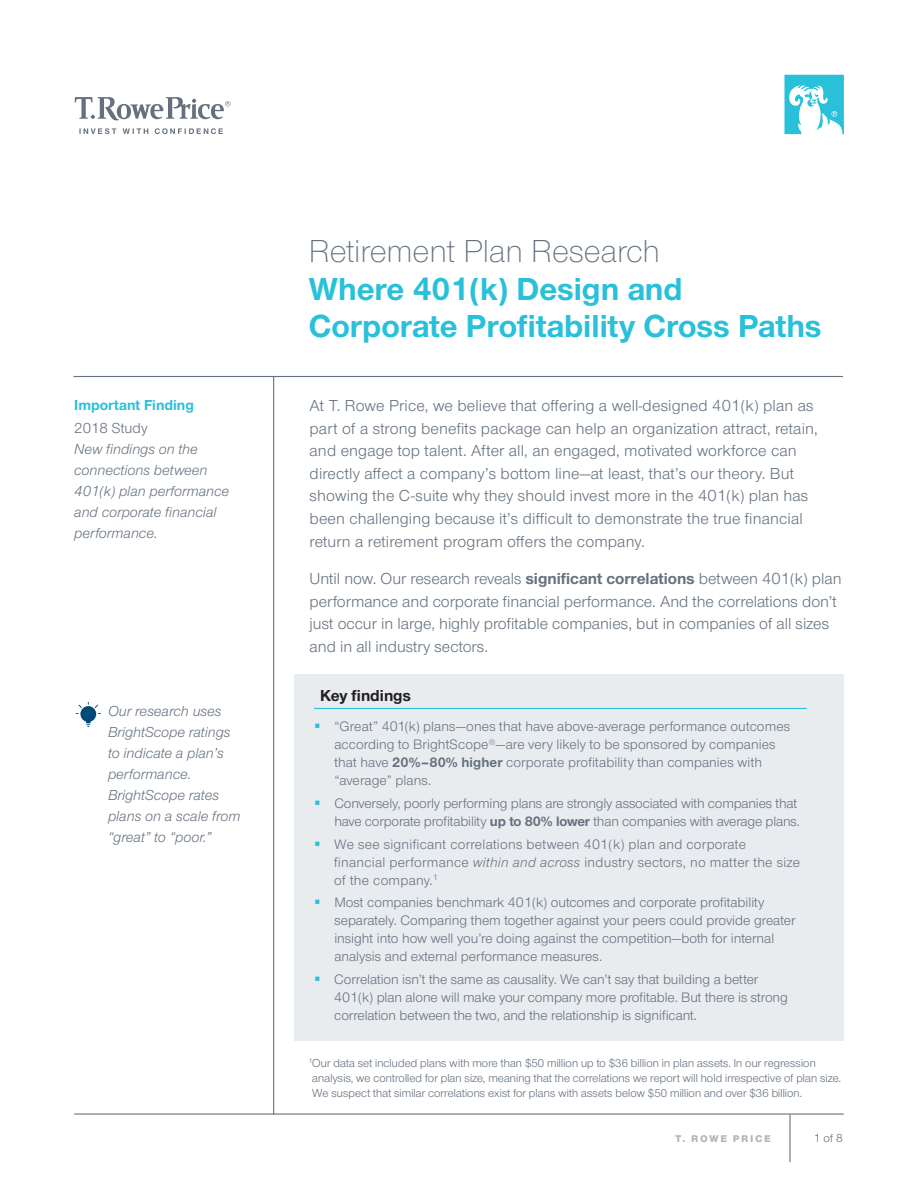
<style>
.page{position:relative;width:918px;height:1188px;background:#fff}
.page>*{position:absolute;margin:0;border:0;box-sizing:border-box;transform-origin:0 0}
.t1{font:700 33px/37.5px "Nimbus Sans Novus";color:#29c0da}
.t2{font:300 33px "Nimbus Sans Novus";color:#65717f}
.t3{font:16.5px/22.5px "Nimbus Sans Novus";letter-spacing:.005em;color:#65717f}
.t4{font:700 16.5px "Nimbus Sans Novus";color:#231f20}
.t5{font:italic 15px/21px "Nimbus Sans Novus";color:#65717f}
.t6{font:700 15px "Nimbus Sans Novus";color:#29c0da}
.t7{font:15px "Nimbus Sans Novus";color:#65717f}
.t8{font:14.25px/18px "Nimbus Sans Novus";color:#65717f}
.t9{font:14.25px/18px "Nimbus Sans Novus";letter-spacing:.02em;color:#65717f}
.t10{font:12px/15px "Nimbus Sans Novus D";letter-spacing:.015em;color:#65717f}
.t11{font:12px "Nimbus Sans Novus";color:#65717f}
.t12{font:800 10.2px "Nimbus Sans Novus D";letter-spacing:.21em;color:#b2b2b3}
.s1{font-weight:700}
.s2{color:#29c0da}
.s3{font-style:italic}
</style>
<div class="page">
<hr style="left:74px;top:1113px;width:770px;height:2px;background:#65717f">
<hr style="left:789px;top:1115px;width:2px;height:47px;background:#65717f">
<svg style="left:784px;top:75px;width:60px;height:59px"></svg>
<svg style="left:79px;top:128px;width:144px;height:6px"></svg>
<svg style="left:75px;top:97px;width:156px;height:23px"></svg>
<hr style="left:74px;top:376px;width:769px;height:1px;background:#65717f">
<hr style="left:273px;top:376px;width:1px;height:739px;background:#65717f">
<div style="left:295px;top:674px;width:549px;height:367px;background:#e9ecef"></div>
<hr style="left:314px;top:708px;width:493px;height:1px;background:#29c0da">
<svg style="left:76px;top:702px;width:25px;height:25px"></svg>
<p class="t6" style="left:74px;top:395px;width:121px">Important Finding</p>
<p class="t7" style="left:74px;top:418px;width:75px">2018 Study</p>
<p class="t5" style="left:74px;top:437px;width:157px">New findings on the connections between<br>401(k) plan performance and corporate financial performance.</p>
<p class="t5" style="left:108px;top:700px;width:134px">Our research uses<br>BrightScope ratings to indicate a plan’s performance.<br>BrightScope rates plans on a scale from “great” to “poor.”</p>
<h1 class="t2" style="left:309px;top:229px;width:353px">Retirement Plan Research</h1>
<h1 class="t1" style="left:309px;top:268px;width:514px">Where 401(k) Design and<br>Corporate Profitability Cross Paths</h1>
<p class="t3" style="left:310px;top:394px;width:510px">At T. Rowe Price, we believe that offering a well-designed 401(k) plan as part of a strong benefits package can help an organization attract, retain, and engage top talent. After all, an engaged, motivated workforce can directly affect a company’s bottom line—at least, that’s our theory. But showing the C-suite why they should invest more in the 401(k) plan has been challenging because it’s difficult to demonstrate the true financial return a retirement program offers the company.</p>
<p class="t3" style="left:310px;top:567px;width:533px">Until now. Our research reveals <span class="s1">significant correlations</span> between 401(k) plan performance and corporate financial performance. And the correlations don’t just occur in large, highly profitable companies, but in companies of all sizes and in all industry sectors.</p>
<p class="t4" style="left:320px;top:684px;width:92px">Key findings</p>
<p class="t8" style="left:334px;top:717px;width:457px;text-indent:-20px"><span class="s2">▪§</span> “Great” 401(k) plans—ones that have above-average performance outcomes according to BrightScope<sup>®</sup>—are very likely to be sponsored by companies that have <span class="s1">20%–80% higher</span> corporate profitability than companies with “average” plans.</p>
<p class="t8" style="left:314px;top:794px;width:487px;text-align:right"><span class="s2">▪§</span> Conversely, poorly performing plans are strongly associated with companies that have corporate profitability <span class="s1">up to 80% lower</span> than companies with average plans.</p>
<p class="t9" style="left:334px;top:834px;width:467px;text-indent:-20px"><span class="s2">▪§</span> We see significant correlations between 401(k) plan and corporate financial performance <span class="s3">within and across</span> industry sectors, no matter the size of the company.<sup>1</sup></p>
<p class="t8" style="left:334px;top:893px;width:463px;text-indent:-20px"><span class="s2">▪§</span> Most companies benchmark 401(k) outcomes and corporate profitability separately. Comparing them together against your peers could provide greater insight into how well you’re doing against the competition—both for internal analysis and external performance measures.</p>
<p class="t8" style="left:334px;top:970px;width:455px;text-indent:-20px"><span class="s2">▪§</span> Correlation isn’t the same as causality. We can’t say that building a better<br>401(k) plan alone will make your company more profitable. But there is strong correlation between the two, and the relationship is significant.</p>
<p class="t10" style="left:309px;top:1055px;width:534px"><sup>1</sup>Our data set included plans with more than $50 million up to $36 billion in plan assets. In our regression analysis, we controlled for plan size, meaning that the correlations we report will hold irrespective of plan size.<br>We suspect that similar correlations exist for plans with assets below $50 million and over $36 billion.</p>
<p class="t12" style="left:675px;top:1133px;width:97px">T. ROWE PRICE</p>
<p class="t11" style="left:814px;top:1130px;width:31px">1 of 8</p>
</div>
